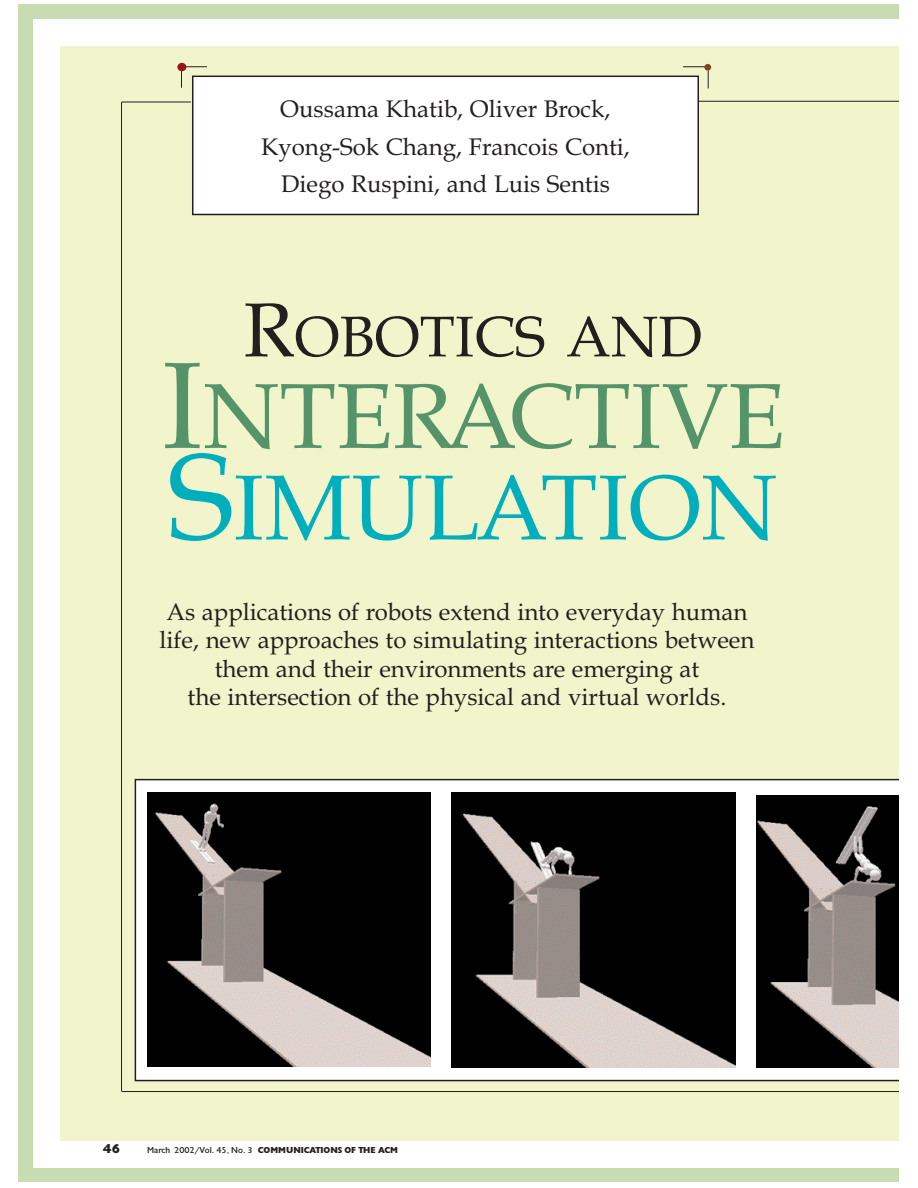
<style>
.page{position:relative;width:918px;height:1188px;background:#fff}
.page>*{position:absolute;margin:0;border:0;box-sizing:border-box;transform-origin:0 0}
.t1{font:92.25px/91.5px "Book Antiqua";color:#559469}
.t2{font:57.3px "Book Antiqua";color:#231f20}
.t3{font:24px/28.5px "Book Antiqua";color:#231f20;text-align:center}
.t4{font:900 13.5px "Gill";color:#231f20}
.t5{font:900 9px "Gill";color:#231f20}
.s1{font-size:76.5px}
.s2{font-size:123px}
.s3{font-size:123px;color:#00aebc}
.s4{color:#00aebc}
.s5{font-weight:400}
</style>
<div class="page">
<div style="left:18px;top:4px;width:880px;height:1178px;background:#c7ddb1"></div>
<div style="left:33px;top:20px;width:865px;height:1148px;background:#fff"></div>
<div style="left:60px;top:46px;width:838px;height:1095px;background:#f2f5cb"></div>
<hr style="left:121px;top:102px;width:1px;height:990px;background:#231f20">
<div style="left:193px;top:76px;width:505px;height:138px;background:#fff"></div>
<div style="left:192px;top:76px;width:507px;height:139px;border:2px solid #231f20"></div>
<hr style="left:122px;top:102px;width:69px;height:1px;background:#231f20">
<hr style="left:122px;top:1091px;width:776px;height:1px;background:#231f20">
<hr style="left:699px;top:101px;width:199px;height:1px;background:#231f20">
<svg style="left:135px;top:779px;width:763px;height:302px;background:#ededed"></svg>
<svg style="left:683px;top:66px;width:26px;height:23px"></svg>
<div style="left:704px;top:64px;width:7px;height:7px;background:#834224;border-radius:50%"></div>
<svg style="left:180px;top:66px;width:27px;height:22px"></svg>
<div style="left:177px;top:63px;width:9px;height:8px;background:#961619;border-radius:50%"></div>
<img style="left:147px;top:793px;width:284px;height:274px">
<img style="left:452px;top:792px;width:283px;height:275px">
<img style="left:756px;top:796px;width:142px;height:271px">
<p class="t3" style="left:261px;top:93px;width:370px;line-height:37.5px">Oussama Khatib, Oliver Brock,<br>Kyong-Sok Chang, Francois Conti,<br>Diego Ruspini, and Luis Sentis</p>
<h2 class="t2" style="left:243px;top:315px;width:461px"><span class="s1">R</span>OBOTICS AND</h2>
<h1 class="t1" style="left:162px;top:382px;width:625px"><span class="s2">I</span>NTERACTIVE<br><span class="s3">S</span><span class="s4">IMULATION</span></h1>
<p class="t3" style="left:160px;top:600px;width:596px">As applications of robots extend into everyday human life, new approaches to simulating interactions between them and their environments are emerging at<br>the intersection of the physical and virtual worlds.</p>
<p class="t4" style="left:103px;top:1144px;width:19px">46</p>
<p class="t5" style="left:147px;top:1147px;width:252px"><span class="s5">March 2002/Vol. 45, No. 3</span> COMMUNICATIONS OF THE ACM</p>
</div>
